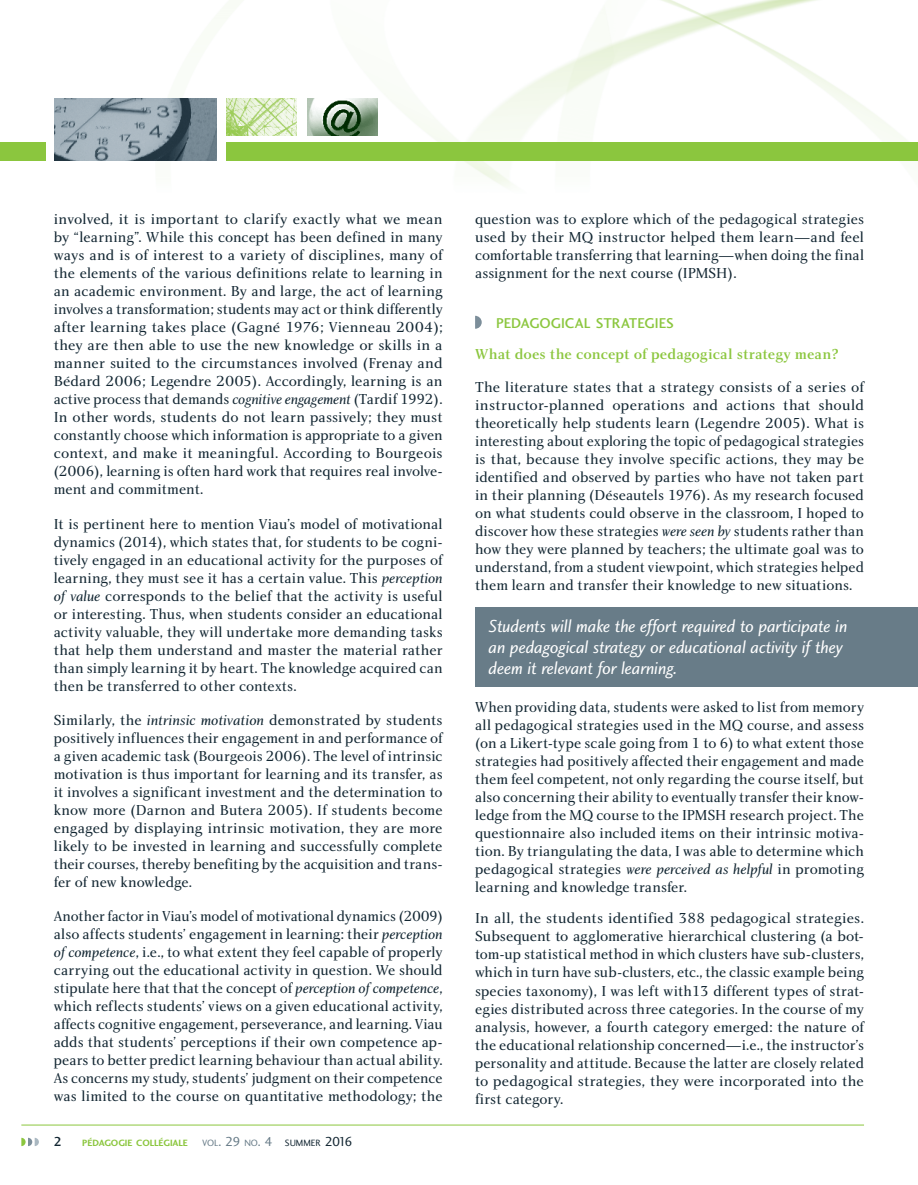
<style>
.page{position:relative;width:918px;height:1185px;background:#fff}
.page>*{position:absolute;margin:0;border:0;box-sizing:border-box;transform-origin:0 0}
.ExergueGauche__OK{font:18px/21px "Charlotte Sans Book Italic Plain";letter-spacing:-.01em;color:#fff}
.Article__OK{font:15px/18px "Charlotte Book Plain";letter-spacing:-.005em;color:#122632;text-align:justify}
.t1{font:15px "Charlotte Medium Plain";color:#8bc63e}
.SousTitre__OK{font:14.7px "Charlotte Sans Medium Plain";color:#8bc63e}
.t2{font:13.5px "Charlotte Sans Medium Plain";color:#122632}
.t3{font:9.45px "Charlotte Sans Book Plain";color:#122632}
.t4{font:9.45px "Charlotte Sans Bold Plain";color:#8bc63e}
.s1{font-family:"Charlotte Book Italic Plain"}
.s2{color:#687c88}
.s3{font-size:13.5px;color:#687c88}
.s4{font-size:13.5px}
</style>
<div class="page">
<img style="left:0;top:0;width:918px;height:187px">
<img style="left:54px;top:99px;width:162px;height:61px">
<img style="left:307px;top:99px;width:70px;height:36px">
<img style="left:227px;top:99px;width:70px;height:36px">
<hr style="left:21px;top:1124px;width:843px;height:1px;background:#8bc63e">
<div style="left:227px;top:142px;width:691px;height:18px;background:#8bc63e"></div>
<div style="left:0;top:142px;width:46px;height:18px;background:#8bc63e"></div>
<svg style="left:21px;top:1137px;width:18px;height:9px"></svg>
<svg style="left:475px;top:316px;width:7px;height:13px"></svg>
<div style="left:475px;top:607px;width:443px;height:80px;background:#687c88"></div>
<p class="Article__OK" style="left:54px;top:210px;width:390px">involved, it is important to clarify exactly what we mean by “learning”. While this concept has been defined in many ways and is of interest to a variety of disciplines, many of the elements of the various definitions relate to learning in an academic environment. By and large, the act of learning involves a transformation; students may act or think differently after learning takes place (Gagné 1976; Vienneau 2004); they are then able to use the new knowledge or skills in a manner suited to the circumstances involved (Frenay and Bédard 2006; Legendre 2005). Accordingly, learning is an active process that demands <span class="s1">cognitive engagement</span> (Tardif 1992).<br>In other words, students do not learn passively; they must constantly choose which information is appropriate to a given context, and make it meaningful. According to Bourgeois (2006), learning is often hard work that requires real involve&shy;ment and commitment.</p>
<p class="Article__OK" style="left:54px;top:514px;width:390px">It is pertinent here to mention Viau’s model of motivational dynamics (2014), which states that, for students to be cogni&shy;tively engaged in an educational activity for the purposes of learning, they must see it has a certain value. This <span class="s1">perception of value</span> corresponds to the belief that the activity is useful or interesting. Thus, when students consider an educational activity valuable, they will undertake more demanding tasks that help them understand and master the material rather than simply learning it by heart. The knowledge acquired can then be transferred to other contexts.</p>
<p class="Article__OK" style="left:54px;top:711px;width:390px">Similarly, the <span class="s1">intrinsic motivation</span> demonstrated by students positively influences their engagement in and performance of a given academic task (Bourgeois 2006). The level of intrinsic motivation is thus important for learning and its transfer, as it involves a significant investment and the determination to know more (Darnon and Butera 2005). If students become engaged by displaying intrinsic motivation, they are more likely to be invested in learning and successfully complete their courses, thereby benefiting by the acquisition and trans&shy;fer of new knowledge.</p>
<p class="Article__OK" style="left:54px;top:907px;width:390px">Another factor in Viau’s model of motivational dynamics (2009) also affects students’ engagement in learning: their <span class="s1">perception of competence</span>, i.e., to what extent they feel capable of properly carrying out the educational activity in question. We should stipulate here that that the concept of <span class="s1">perception of competence</span>, which reflects students’ views on a given educational activity, affects cognitive engagement, perseverance, and learning. Viau adds that students’ perceptions if their own competence ap&shy;pears to better predict learning behaviour than actual ability.<br>As concerns my study, students’ judgment on their competence was limited to the course on quantitative methodology; the</p>
<p class="t2" style="left:54px;top:1134px;width:10px">2</p>
<p class="t4" style="left:82px;top:1137px;width:107px">PÉDAGOGIE COLLÉGIALE</p>
<p class="t3" style="left:202px;top:1137px;width:152px"><span class="s2">VOL</span><span class="s3">. 29</span> <span class="s2">NO</span><span class="s3">. 4</span> SUMMER <span class="s4">2016</span></p>
<p class="Article__OK" style="left:475px;top:210px;width:390px">question was to explore which of the pedagogical strategies used by their MQ instructor helped them learn—and feel comfortable transferring that learning—when doing the final assignment for the next course (IPMSH).</p>
<p class="SousTitre__OK" style="left:496px;top:314px;width:179px">PEDAGOGICAL STRATEGIES</p>
<p class="t1" style="left:475px;top:345px;width:365px">What does the concept of pedagogical strategy mean?</p>
<p class="Article__OK" style="left:475px;top:377px;width:390px">The literature states that a strategy consists of a series of instructor-planned operations and actions that should theoretically help students learn (Legendre 2005). What is interesting about exploring the topic of pedagogical strategies is that, because they involve specific actions, they may be identified and observed by parties who have not taken part in their planning (Déseautels 1976). As my research focused on what students could observe in the classroom, I hoped to discover how these strategies <span class="s1">were seen by</span> students rather than how they were planned by teachers; the ultimate goal was to understand, from a student viewpoint, which strategies helped them learn and transfer their knowledge to new situations.</p>
<p class="ExergueGauche__OK" style="left:488px;top:615px;width:360px">Students will make the effort required to participate in an pedagogical strategy or educational activity if they deem it relevant for learning.</p>
<p class="Article__OK" style="left:475px;top:698px;width:390px">When providing data, students were asked to list from memory all pedagogical strategies used in the MQ course, and assess (on a Likert-type scale going from 1 to 6) to what extent those strategies had positively affected their engagement and made them feel competent, not only regarding the course itself, but also concerning their ability to eventually transfer their know&shy;ledge from the MQ course to the IPMSH research project. The questionnaire also included items on their intrinsic motiva&shy;tion. By triangulating the data, I was able to determine which pedagogical strategies <span class="s1">were perceived as helpful</span> in promoting learning and knowledge transfer.</p>
<p class="Article__OK" style="left:475px;top:909px;width:390px">In all, the students identified 388 pedagogical strategies.<br>Subsequent to agglomerative hierarchical clustering (a bot&shy;tom-up statistical method in which clusters have sub-clusters, which in turn have sub-clusters, etc., the classic example being species taxonomy), I was left with13 different types of strat&shy;egies distributed across three categories. In the course of my analysis, however, a fourth category emerged: the nature of the educational relationship concerned—i.e., the instructor’s personality and attitude. Because the latter are closely related to pedagogical strategies, they were incorporated into the first category.</p>
</div>
